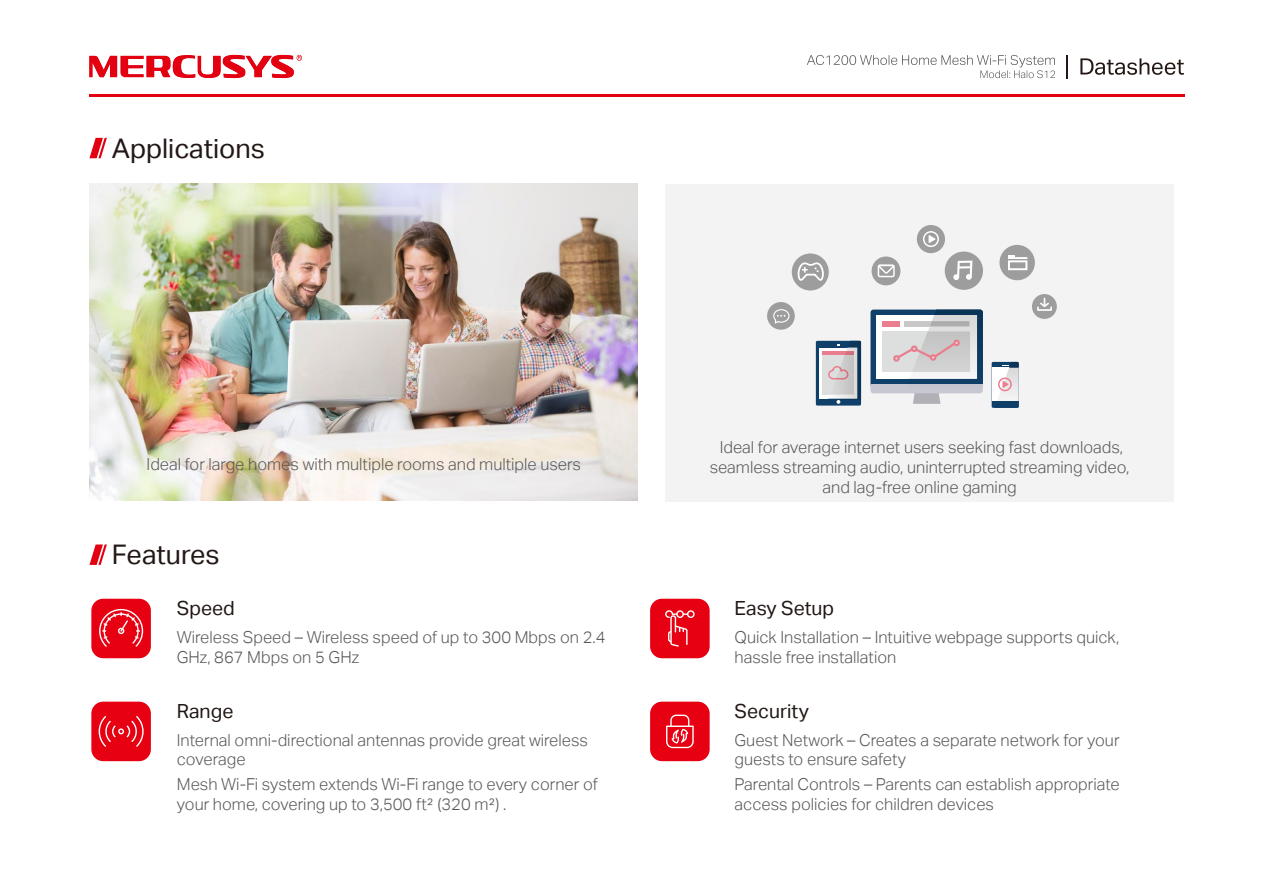
<style>
.page{position:relative;width:1263px;height:893px;background:#fff}
.page>*{position:absolute;margin:0;border:0;box-sizing:border-box;transform-origin:0 0}
.t1{font:27px "TP Link Aktiv Regular";color:#221815}
.t2{font:19.5px "TP Link Aktiv Regular";color:#221815}
.t3{font:16.5px/19.8px "TP Link Aktiv Light";color:#595757}
</style>
<div class="page">
<svg style="left:89px;top:138px;width:18px;height:20px"></svg>
<svg style="left:89px;top:544px;width:18px;height:21px"></svg>
<div style="left:91px;top:599px;width:60px;height:59px;background:#e60012;border-radius:12px"></div>
<svg style="left:99px;top:609px;width:44px;height:38px"></svg>
<div style="left:91px;top:702px;width:60px;height:59px;background:#e60012;border-radius:12px"></div>
<svg style="left:98px;top:716px;width:46px;height:31px"></svg>
<div style="left:650px;top:599px;width:60px;height:59px;background:#e60012;border-radius:12px"></div>
<svg style="left:665px;top:610px;width:30px;height:37px"></svg>
<div style="left:650px;top:702px;width:60px;height:59px;background:#e60012;border-radius:12px"></div>
<svg style="left:666px;top:715px;width:28px;height:33px"></svg>
<div style="left:665px;top:184px;width:509px;height:317px;background:#f3f3f3"></div>
<img style="left:89px;top:184px;width:548px;height:316px">
<div style="left:945px;top:252px;width:38px;height:38px;background:#9d9d9d;border-radius:50%"></div>
<div style="left:917px;top:225px;width:28px;height:28px;background:#9d9d9d;border-radius:50%"></div>
<div style="left:767px;top:302px;width:28px;height:28px;background:#9d9d9d;border-radius:50%"></div>
<div style="left:871px;top:257px;width:29px;height:28px;background:#9d9d9d;border-radius:50%"></div>
<svg style="left:953px;top:261px;width:19px;height:19px"></svg>
<svg style="left:923px;top:231px;width:16px;height:16px"></svg>
<div style="left:1032px;top:294px;width:25px;height:25px;background:#9d9d9d;border-radius:50%"></div>
<svg style="left:1037px;top:298px;width:15px;height:13px"></svg>
<div style="left:792px;top:253px;width:37px;height:37px;background:#9d9d9d;border-radius:50%"></div>
<svg style="left:798px;top:262px;width:26px;height:19px"></svg>
<svg style="left:878px;top:265px;width:17px;height:12px"></svg>
<div style="left:999px;top:245px;width:36px;height:35px;background:#9d9d9d;border-radius:50%"></div>
<svg style="left:1008px;top:255px;width:19px;height:15px"></svg>
<svg style="left:773px;top:309px;width:16px;height:15px"></svg>
<svg style="left:870px;top:310px;width:113px;height:94px"></svg>
<div style="left:816px;top:341px;width:45px;height:65px;background:linear-gradient(to bottom,#0f406a,#0f406a);border-radius:2px"></div>
<svg style="left:820px;top:348px;width:8px;height:50px"></svg>
<hr style="left:823px;top:351px;width:31px;height:4px;background:#ea7e8e">
<div style="left:823px;top:355px;width:31px;height:39px;background:#dddede"></div>
<div style="left:992px;top:362px;width:27px;height:46px;background:#0f406a"></div>
<div style="left:992px;top:368px;width:26px;height:33px;background:#fff"></div>
<svg style="left:828px;top:341px;width:33px;height:63px"></svg>
<svg style="left:994px;top:362px;width:25px;height:46px"></svg>
<img style="left:89px;top:54px;width:1096px;height:43px">
<svg style="left:89px;top:55px;width:213px;height:23px"></svg>
<img style="left:121px;top:56px;width:23px;height:21px">
<img style="left:198px;top:56px;width:23px;height:22px">
<img style="left:146px;top:56px;width:24px;height:21px">
<img style="left:173px;top:55px;width:22px;height:23px">
<img style="left:89px;top:56px;width:28px;height:21px">
<img style="left:223px;top:55px;width:71px;height:23px">
<img style="left:1080px;top:58px;width:104px;height:17px">
<img style="left:1066px;top:55px;width:2px;height:23px">
<img style="left:980px;top:70px;width:75px;height:8px">
<img style="left:807px;top:55px;width:248px;height:12px">
<hr style="left:89px;top:94px;width:1095px;height:2px;background:#e20011">
<h1 class="t1" style="left:112px;top:133px;width:155px">Applications</h1>
<p class="t3" style="left:147px;top:454px;width:436px">Ideal for large homes with multiple rooms and multiple users</p>
<h1 class="t1" style="left:112px;top:539px;width:109px">Features</h1>
<p class="t2" style="left:177px;top:597px;width:60px">Speed</p>
<p class="t3" style="left:177px;top:627px;width:430px">Wireless Speed – Wireless speed of up to 300 Mbps on 2.4<br>GHz, 867 Mbps on 5 GHz</p>
<p class="t2" style="left:177px;top:700px;width:58px">Range</p>
<p class="t3" style="left:177px;top:730px;width:413px">Internal omni-directional antennas provide great wireless coverage</p>
<p class="t3" style="left:177px;top:774px;width:422px">Mesh Wi-Fi system extends Wi-Fi range to every corner of your home, covering up to 3,500 ft² (320 m²) .</p>
<p class="t3" style="left:710px;top:437px;width:421px;text-align:center">Ideal for average internet users seeking fast downloads, seamless streaming audio, uninterrupted streaming video, and lag-free online gaming</p>
<p class="t2" style="left:734px;top:597px;width:101px">Easy Setup</p>
<p class="t3" style="left:734px;top:627px;width:386px">Quick Installation – Intuitive webpage supports quick, hassle free installation</p>
<p class="t2" style="left:734px;top:700px;width:76px">Security</p>
<p class="t3" style="left:734px;top:730px;width:386px">Guest Network – Creates a separate network for your guests to ensure safety</p>
<p class="t3" style="left:734px;top:774px;width:387px">Parental Controls – Parents can establish appropriate access policies for children devices</p>
</div>
